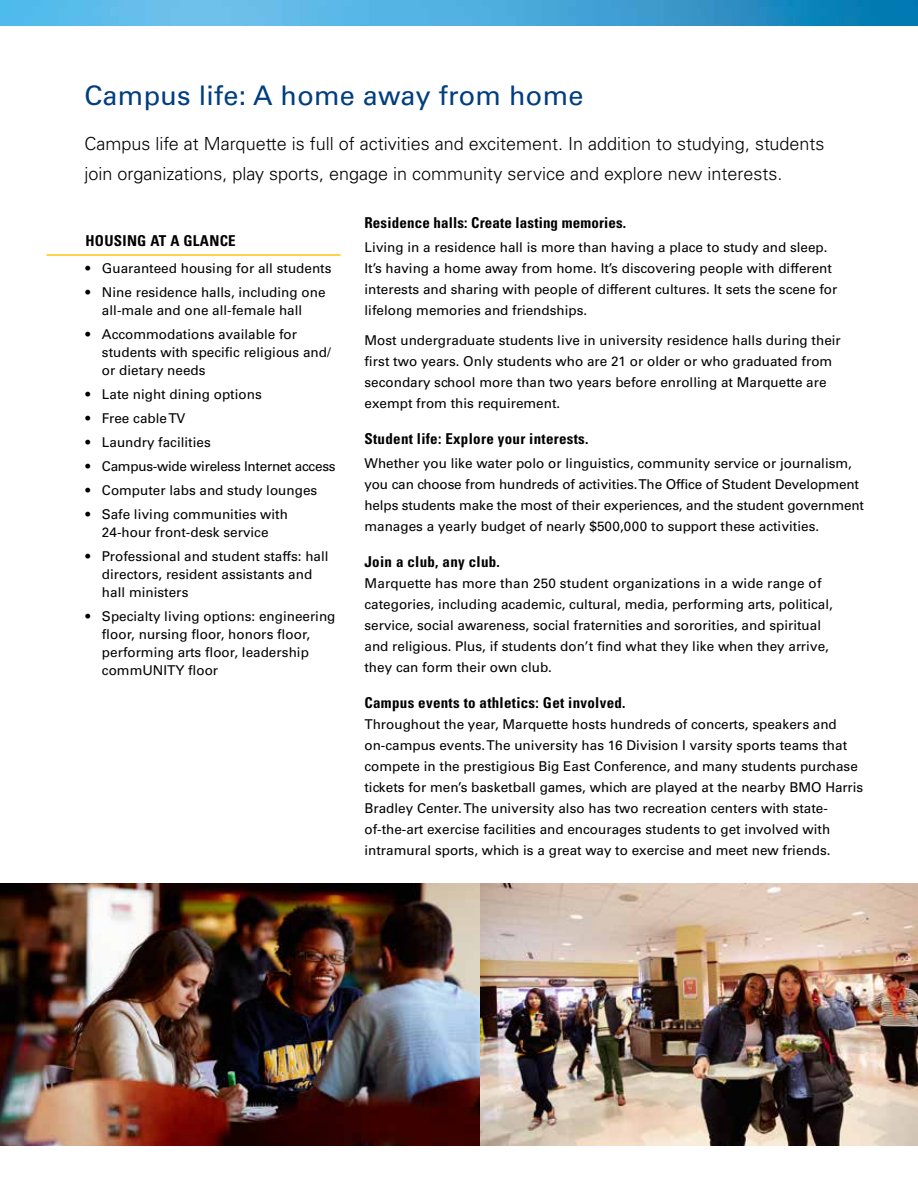
<style>
.page{position:relative;width:918px;height:1188px;background:#fff}
.page>*{position:absolute;margin:0;border:0;box-sizing:border-box;transform-origin:0 0}
.t1{font:27px "Univers LT Std";letter-spacing:.01em;color:#003e7e}
.t2{font:300 18px/30px "Univers LT Std";color:#000}
.t3{font:700 condensed 15px "Univers LT Std";letter-spacing:.02em;color:#000}
.t4{font:13.5px/21px "Univers LT Std";color:#000}
.t5{font:13.5px "Univers LT Std";letter-spacing:-.02em;color:#000}
</style>
<div class="page">
<img style="left:479px;top:884px;width:439px;height:262px">
<img style="left:0;top:884px;width:479px;height:262px">
<hr style="left:46px;top:254px;width:294px;height:2px;background:#ffc40c">
<img style="left:0;top:0;width:918px;height:26px">
<h1 class="t1" style="left:84px;top:79px;width:501px">Campus life: A home away from home</h1>
<h2 class="t2" style="left:84px;top:129px;width:742px">Campus life at Marquette is full of activities and excitement. In addition to studying, students join organizations, play sports, engage in community service and explore new interests.</h2>
<p class="t3" style="left:364px;top:214px;width:263px">Residence halls: Create lasting memories.</p>
<p class="t4" style="left:364px;top:237px;width:474px">Living in a residence hall is more than having a place to study and sleep.<br>It’s having a home away from home. It’s discovering people with different interests and sharing with people of different cultures. It sets the scene for lifelong memories and friendships.</p>
<p class="t4" style="left:364px;top:330px;width:478px">Most undergraduate students live in university residence halls during their first two years. Only students who are 21 or older or who graduated from secondary school more than two years before enrolling at Marquette are exempt from this requirement.</p>
<p class="t3" style="left:364px;top:430px;width:226px">Student life: Explore your interests.</p>
<p class="t4" style="left:364px;top:453px;width:501px">Whether you like water polo or linguistics, community service or journalism, you can choose from hundreds of activities. The Office of Student Development helps students make the most of their experiences, and the student government manages a yearly budget of nearly $500,000 to support these activities.</p>
<p class="t3" style="left:364px;top:553px;width:137px">Join a club, any club.</p>
<p class="t4" style="left:364px;top:573px;width:470px">Marquette has more than 250 student organizations in a wide range of categories, including academic, cultural, media, performing arts, political, service, social awareness, social fraternities and sororities, and spiritual and religious. Plus, if students don’t find what they like when they arrive, they can form their own club.</p>
<p class="t3" style="left:364px;top:694px;width:263px">Campus events to athletics: Get involved.</p>
<p class="t4" style="left:364px;top:714px;width:500px">Throughout the year, Marquette hosts hundreds of concerts, speakers and on-campus events. The university has 16 Division I varsity sports teams that compete in the prestigious Big East Conference, and many students purchase tickets for men’s basketball games, which are played at the nearby BMO Harris Bradley Center. The university also has two recreation centers with state&shy;of-the-art exercise facilities and encourages students to get involved with intramural sports, which is a great way to exercise and meet new friends.</p>
<p class="t3" style="left:86px;top:232px;width:152px">Housing AT A GLANCE</p>
<p class="t4" style="left:86px;top:258px;width:248px">• Guaranteed housing for all students</p>
<p class="t4" style="left:86px;top:284px;width:242px;line-height:18px;text-align:center">• Nine residence halls, including one all-male and one all-female hall</p>
<p class="t4" style="left:102px;top:326px;width:230px;line-height:18px;text-indent:-16px">• Accommodations available for students with specific religious and/ or dietary needs</p>
<p class="t4" style="left:86px;top:384px;width:178px">• Late night dining options</p>
<p class="t4" style="left:86px;top:408px;width:102px">• Free cableTV</p>
<p class="t4" style="left:86px;top:432px;width:127px">• Laundry facilities</p>
<p class="t5" style="left:86px;top:459px;width:252px">• Campus-wide wireless Internet access</p>
<p class="t4" style="left:86px;top:480px;width:233px">• Computer labs and study lounges</p>
<p class="t4" style="left:86px;top:506px;width:204px;line-height:18px;text-align:center">• Safe living communities with<br>24-hour front-desk service</p>
<p class="t4" style="left:102px;top:548px;width:228px;line-height:18px;text-indent:-16px">• Professional and student staffs: hall directors, resident assistants and hall ministers</p>
<p class="t4" style="left:102px;top:608px;width:235px;line-height:18px;text-indent:-16px">• Specialty living options: engineering floor, nursing floor, honors floor, performing arts floor, leadership commUNITY floor</p>
</div>
